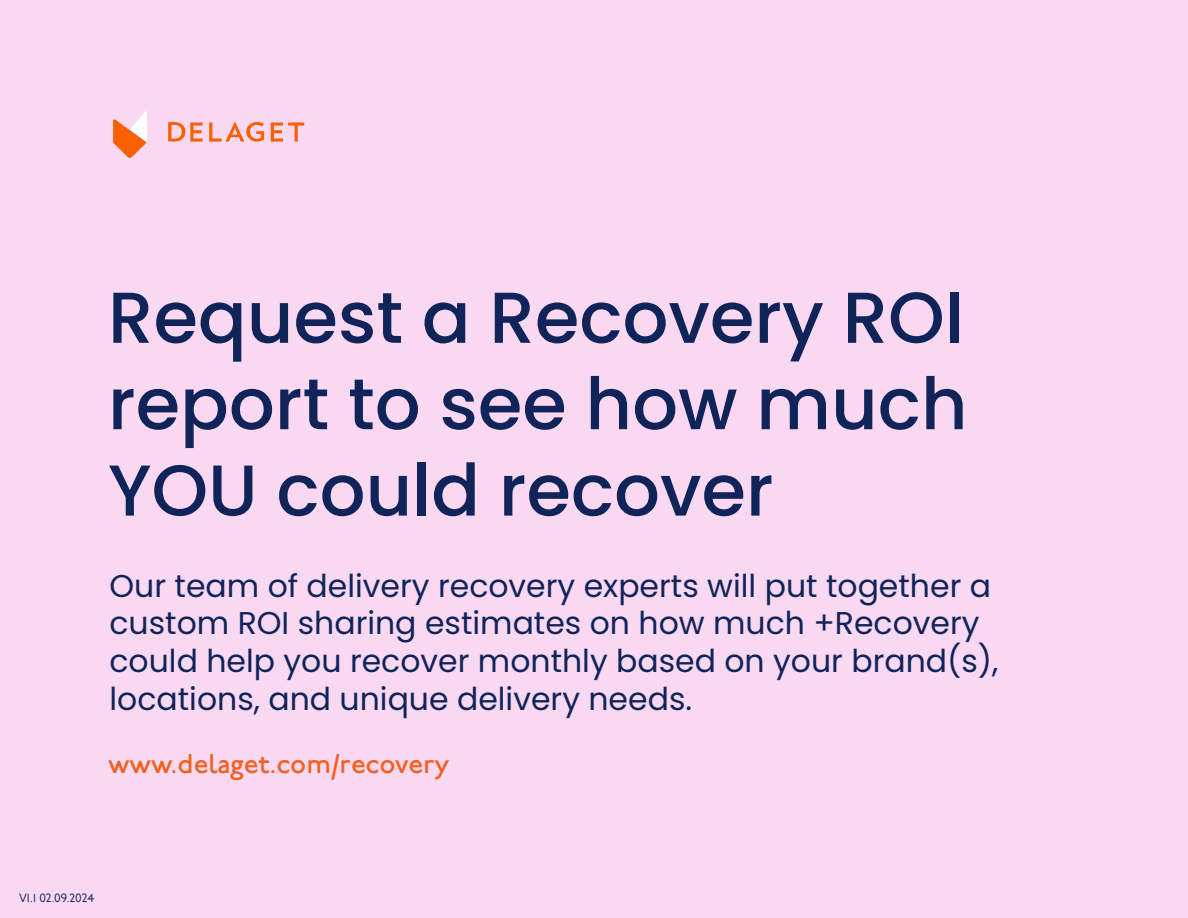
<style>
.page{position:relative;width:1188px;height:918px;background:#f9d8f2}
.page>*{position:absolute;margin:0;border:0;box-sizing:border-box;transform-origin:0 0}
.t1{font:500 72px/86.4px "Poppins";color:#112459;text-align:justify}
.t2{font:31.5px/37.8px "Poppins";color:#112459}
.t3{font:500 27px "P22 Underground";color:#f16122}
.t4{font:12px "P22 Underground";color:#112459}
</style>
<div class="page">
<svg style="left:168px;top:122px;width:35px;height:20px"></svg>
<svg style="left:209px;top:122px;width:55px;height:20px"></svg>
<svg style="left:271px;top:122px;width:33px;height:20px"></svg>
<svg style="left:113px;top:111px;width:34px;height:47px"></svg>
<h1 class="t1" style="left:108px;top:275px;width:861px">Request a Recovery ROI report to see how much YOU could recover</h1>
<p class="t2" style="left:110px;top:567px;width:890px">Our team of delivery recovery experts will put together a custom ROI sharing estimates on how much +Recovery could help you recover monthly based on your brand(s), locations, and unique delivery needs.</p>
<p class="t3" style="left:108px;top:749px;width:343px">www.delaget.com/recovery</p>
<p class="t4" style="left:19px;top:891px;width:77px">V1.1 02.09.2024</p>
</div>
